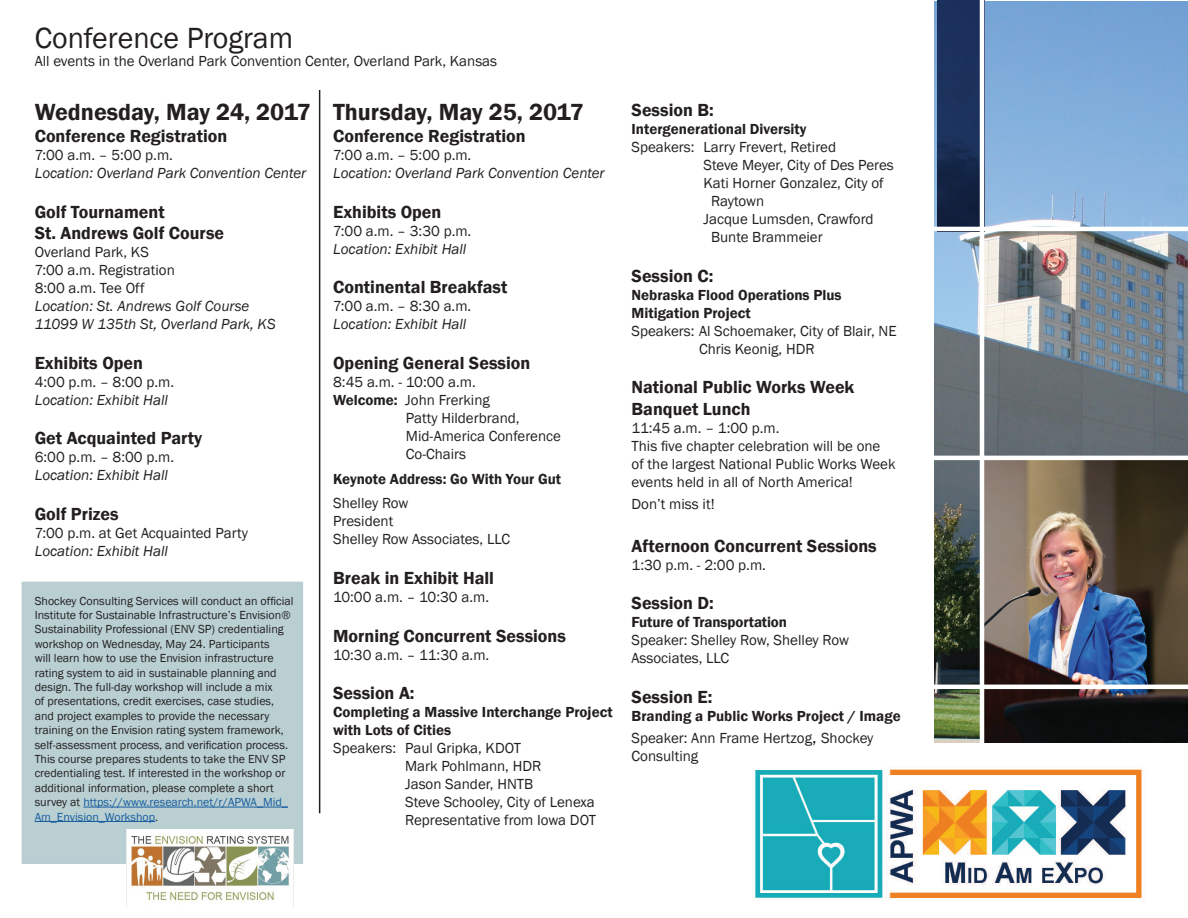
<style>
.page{position:relative;width:1188px;height:918px;background:#fff}
.page>*{position:absolute;margin:0;border:0;box-sizing:border-box;transform-origin:0 0}
.t1{font:30px "Franklin Gothic";color:#231f20}
.t2{font:600 24px "Franklin Gothic";color:#231f20}
.t3{font:600 18px/21.6px "Franklin Gothic";color:#231f20}
.t4{font:15px/18px "Franklin Gothic";color:#231f20}
.t5{font:600 15px/18px "Franklin Gothic";color:#231f20}
.t6{font:italic 15px/18px "Franklin Gothic";color:#231f20}
.t7{font:12px/14.4px "Franklin Gothic";color:#231f20}
.s1{color:#175d9e}
.s2{font-weight:600}
.s3{font-weight:400}
.s4{font-weight:400;font-size:18px}
</style>
<div class="page">
<div style="left:22px;top:582px;width:281px;height:282px;background:#b9cfd2"></div>
<img style="left:935px;top:2px;width:253px;height:740px">
<img style="left:937px;top:0;width:43px;height:227px">
<img style="left:984px;top:460px;width:204px;height:282px">
<hr style="left:319px;top:90px;width:1px;height:723px;background:#231f20">
<hr style="left:83px;top:807px;width:205px;height:1px;background:#175d9e">
<hr style="left:35px;top:821px;width:120px;height:1px;background:#175d9e">
<img style="left:126px;top:829px;width:168px;height:78px">
<hr style="left:980px;top:0;width:4px;height:754px;background:#fff">
<hr style="left:920px;top:685px;width:268px;height:4px;background:#fff">
<hr style="left:920px;top:227px;width:268px;height:4px;background:#fff">
<hr style="left:920px;top:456px;width:268px;height:4px;background:#fff">
<img style="left:755px;top:767px;width:390px;height:132px">
<h1 class="t1" style="left:35px;top:19px;width:260px">Conference Program</h1>
<p class="t4" style="left:35px;top:52px;width:464px">All events in the Overland Park Convention Center, Overland Park, Kansas</p>
<h2 class="t2" style="left:35px;top:98px;width:278px">Wednesday, May 24, 2017</h2>
<p class="t3" style="left:35px;top:125px;width:194px">Conference Registration</p>
<p class="t4" style="left:35px;top:146px;width:140px">7:00 a.m. – 5:00 p.m.</p>
<p class="t6" style="left:35px;top:164px;width:273px">Location: Overland Park Convention Center</p>
<p class="t3" style="left:35px;top:201px;width:191px">Golf Tournament<br>St. Andrews Golf Course</p>
<p class="t4" style="left:35px;top:244px;width:142px">Overland Park, KS<br>7:00 a.m. Registration<br>8:00 a.m. Tee Off</p>
<p class="t6" style="left:35px;top:298px;width:242px">Location: St. Andrews Golf Course<br>11099 W 135th St, Overland Park, KS</p>
<p class="t3" style="left:35px;top:352px;width:110px">Exhibits Open</p>
<p class="t4" style="left:35px;top:373px;width:141px">4:00 p.m. – 8:00 p.m.</p>
<p class="t6" style="left:35px;top:391px;width:135px">Location: Exhibit Hall</p>
<p class="t3" style="left:35px;top:428px;width:169px">Get Acquainted Party</p>
<p class="t4" style="left:35px;top:449px;width:141px">6:00 p.m. – 8:00 p.m.</p>
<p class="t6" style="left:35px;top:467px;width:135px">Location: Exhibit Hall</p>
<p class="t3" style="left:35px;top:503px;width:85px">Golf Prizes</p>
<p class="t4" style="left:35px;top:524px;width:215px">7:00 p.m. at Get Acquainted Party</p>
<p class="t6" style="left:35px;top:542px;width:135px">Location: Exhibit Hall</p>
<p class="t7" style="left:35px;top:594px;width:260px">Shockey Consulting Services will conduct an official Institute for Sustainable Infrastructure’s Envision® Sustainability Professional (ENV SP) credentialing workshop on Wednesday, May 24. Participants<br>will learn how to use the Envision infrastructure rating system to aid in sustainable planning and design. The full-day workshop will include a mix<br>of presentations, credit exercises, case studies, and project examples to provide the necessary training on the Envision rating system framework, self-assessment process, and verification process.<br>This course prepares students to take the ENV SP credentialing test. If interested in the workshop or additional information, please complete a short survey at <span class="s1">https://www.research.net/r/APWA_Mid_ Am_Envision_Workshop</span>.</p>
<h2 class="t2" style="left:333px;top:98px;width:252px">Thursday, May 25, 2017</h2>
<p class="t3" style="left:333px;top:125px;width:194px">Conference Registration</p>
<p class="t4" style="left:333px;top:146px;width:140px">7:00 a.m. – 5:00 p.m.</p>
<p class="t6" style="left:333px;top:164px;width:273px">Location: Overland Park Convention Center</p>
<p class="t3" style="left:333px;top:201px;width:110px">Exhibits Open</p>
<p class="t4" style="left:333px;top:222px;width:140px">7:00 a.m. – 3:30 p.m.</p>
<p class="t6" style="left:333px;top:240px;width:135px">Location: Exhibit Hall</p>
<p class="t3" style="left:333px;top:277px;width:176px">Continental Breakfast</p>
<p class="t4" style="left:333px;top:298px;width:140px">7:00 a.m. – 8:30 a.m.</p>
<p class="t6" style="left:333px;top:316px;width:135px">Location: Exhibit Hall</p>
<p class="t3" style="left:333px;top:352px;width:199px">Opening General Session</p>
<p class="t4" style="left:333px;top:373px;width:144px">8:45 a.m. - 10:00 a.m.</p>
<p class="t4" style="left:333px;top:391px;width:158px"><span class="s2">Welcome:</span> John Frerking</p>
<p class="t4" style="left:406px;top:409px;width:115px">Patty Hilderbrand,</p>
<p class="t4" style="left:406px;top:427px;width:157px">Mid-America Conference</p>
<p class="t4" style="left:406px;top:445px;width:62px">Co-Chairs</p>
<p class="t5" style="left:333px;top:470px;width:230px">Keynote Address: Go With Your Gut</p>
<p class="t4" style="left:333px;top:495px;width:178px">Shelley Row<br>President<br>Shelley Row Associates, LLC</p>
<p class="t3" style="left:333px;top:567px;width:162px">Break in Exhibit Hall</p>
<p class="t4" style="left:333px;top:588px;width:157px">10:00 a.m. – 10:30 a.m.</p>
<p class="t3" style="left:333px;top:625px;width:234px">Morning Concurrent Sessions</p>
<p class="t4" style="left:333px;top:646px;width:158px">10:30 a.m. – 11:30 a.m.</p>
<p class="t3" style="left:333px;top:683px;width:83px">Session A:</p>
<p class="t5" style="left:333px;top:703px;width:281px">Completing a Massive Interchange Project with Lots of Cities</p>
<p class="t4" style="left:405px;top:740px;width:192px;text-indent:-72px">Speakers: Paul Gripka, KDOT<br>Mark Pohlmann, HDR<br>Jason Sander, HNTB<br>Steve Schooley, City of Lenexa<br>Representative from Iowa DOT</p>
<p class="t3" style="left:632px;top:100px;width:84px">Session B:</p>
<p class="t5" style="left:632px;top:120px;width:176px">Intergenerational Diversity</p>
<p class="t4" style="left:632px;top:139px;width:206px">Speakers: Larry Frevert, Retired</p>
<p class="t4" style="left:704px;top:157px;width:192px">Steve Meyer, City of Des Peres</p>
<p class="t4" style="left:704px;top:175px;width:182px">Kati Horner Gonzalez, City of</p>
<p class="t4" style="left:711px;top:193px;width:55px">Raytown</p>
<p class="t4" style="left:704px;top:211px;width:172px">Jacque Lumsden, Crawford</p>
<p class="t4" style="left:711px;top:229px;width:113px">Bunte Brammeier</p>
<p class="t3" style="left:632px;top:265px;width:83px">Session C:</p>
<p class="t5" style="left:632px;top:286px;width:212px">Nebraska Flood Operations Plus<br>Mitigation Project</p>
<p class="t4" style="left:699px;top:322px;width:199px;text-indent:-68px">Speakers: Al Schoemaker, City of Blair, NE<br>Chris Keonig, HDR</p>
<p class="t3" style="left:632px;top:377px;width:224px">National Public Works Week<br>Banquet Lunch</p>
<p class="t4" style="left:632px;top:419px;width:266px">11:45 a.m. – 1:00 p.m.<br>This five chapter celebration will be one of the largest National Public Works Week events held in all of North America!</p>
<p class="t4" style="left:632px;top:495px;width:85px">Don’t miss it!</p>
<p class="t3" style="left:632px;top:535px;width:247px">Afternoon Concurrent Sessions</p>
<p class="t4" style="left:632px;top:556px;width:136px">1:30 p.m. - 2:00 p.m.</p>
<p class="t3" style="left:632px;top:593px;width:84px">Session D:</p>
<p class="t5" style="left:632px;top:614px;width:157px">Future of Transportation</p>
<p class="t4" style="left:632px;top:632px;width:219px">Speaker: Shelley Row, Shelley Row<br>Associates, LLC</p>
<p class="t3" style="left:632px;top:686px;width:82px">Session E:</p>
<p class="t5" style="left:632px;top:705px;width:271px;line-height:21.6px">Branding a Public Works Project / Image<br><span class="s3">Speaker: Ann Frame Hertzog</span><span class="s4">,</span> <span class="s3">Shockey</span></p>
<p class="t4" style="left:632px;top:747px;width:68px">Consulting</p>
</div>
